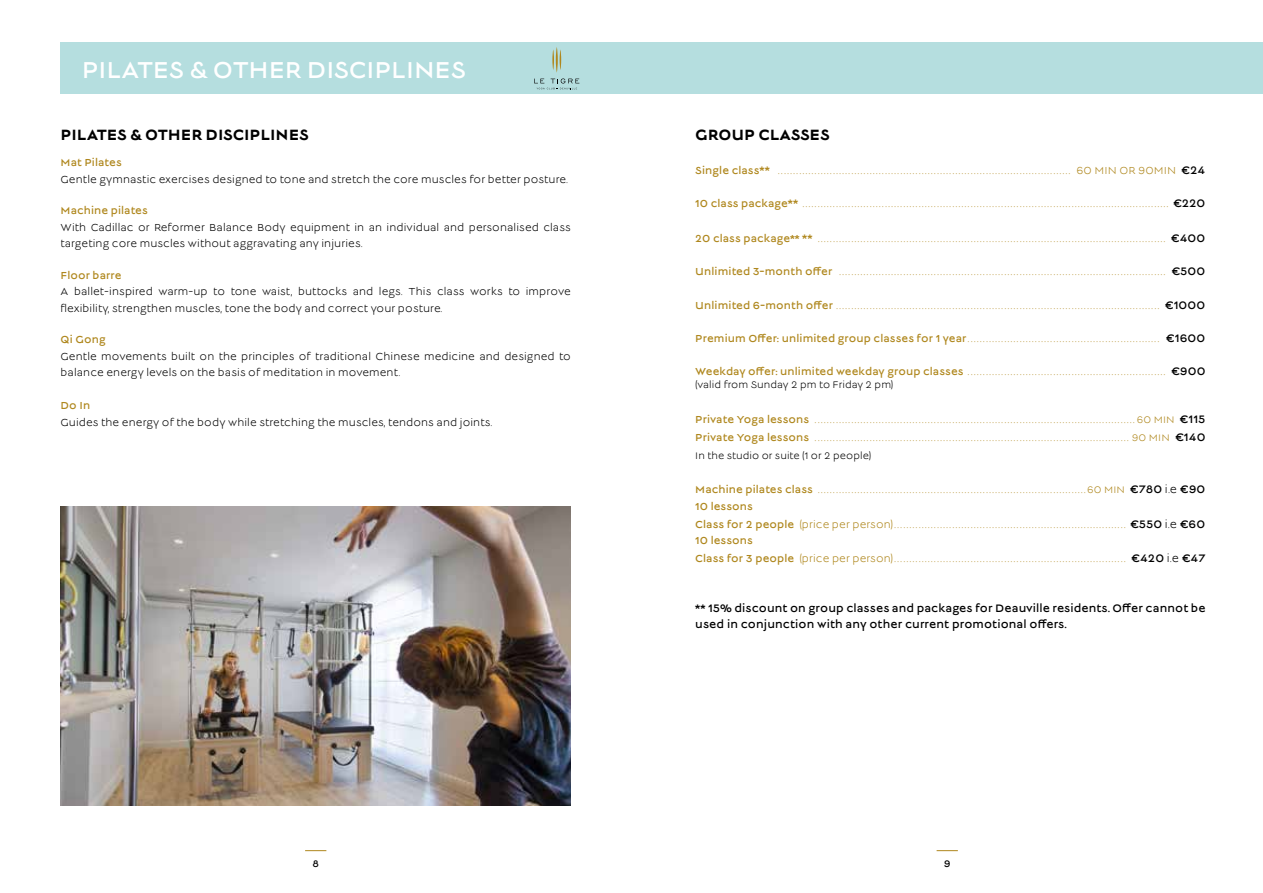
<style>
.page{position:relative;width:1263px;height:893px;background:#fff}
.page>*{position:absolute;margin:0;border:0;box-sizing:border-box;transform-origin:0 0}
.t1{font:25.5px "Lucien";color:#fff}
.t2{font:700 16.5px "Lucien";color:#000}
.t3{font:12px/18px "Lucien";color:#af871d}
.t4{font:12px/16.5px "Lucien";letter-spacing:.01em;color:#000}
.t5{font:11.25px/16.5px "Lucien";letter-spacing:.01em;color:#000}
.t6{font:11.25px "Lucien";letter-spacing:.01em;color:#af871d}
.t7{font:10.5px "Lucien";letter-spacing:.01em;color:#000}
.t8{font:10.5px "Lucien";color:#000}
.s1{font-size:11.25px}
.s2{font-style:inherit}
.s3{color:#000}
.s4{font-size:10.5px}
</style>
<div class="page">
<svg style="left:305px;top:850px;width:21px;height:1px"></svg>
<svg style="left:936px;top:850px;width:22px;height:1px"></svg>
<div style="left:61px;top:43px;width:1202px;height:51px;background:#b5dedf"></div>
<svg style="left:534px;top:79px;width:45px;height:11px"></svg>
<hr style="left:556px;top:47px;width:2px;height:26px;background:#af871d;border-radius:50%">
<svg style="left:560px;top:49px;width:1px;height:21px"></svg>
<hr style="left:552px;top:49px;width:2px;height:21px;background:#af871d;border-radius:50%">
<img style="left:61px;top:506px;width:510px;height:300px">
<h1 class="t1" style="left:82px;top:58px;width:386px">PILATES &amp; OTHER DISCIPLINES</h1>
<h2 class="t2" style="left:61px;top:127px;width:250px">PILATES &amp; OTHER DISCIPLINES</h2>
<p class="t6" style="left:61px;top:158px;width:63px">Mat Pilates</p>
<p class="t5" style="left:61px;top:172px;width:509px">Gentle gymnastic exercises designed to tone and stretch the core muscles for better posture.</p>
<p class="t6" style="left:61px;top:206px;width:89px">Machine pilates</p>
<p class="t5" style="left:61px;top:220px;width:512px">With Cadillac or Reformer Balance Body equipment in an individual and personalised class targeting core muscles without aggravating any injuries.</p>
<p class="t6" style="left:61px;top:270px;width:62px">Floor barre</p>
<p class="t5" style="left:61px;top:284px;width:512px">A ballet-inspired warm-up to tone waist, buttocks and legs. This class works to improve flexibility, strengthen muscles, tone the body and correct your posture.</p>
<p class="t6" style="left:61px;top:335px;width:47px">Qi Gong</p>
<p class="t5" style="left:61px;top:349px;width:512px">Gentle movements built on the principles of traditional Chinese medicine and designed to balance energy levels on the basis of meditation in movement.</p>
<p class="t6" style="left:61px;top:401px;width:31px">Do In</p>
<p class="t5" style="left:61px;top:415px;width:433px">Guides the energy of the body while stretching the muscles, tendons and joints.</p>
<h2 class="t2" style="left:695px;top:127px;width:136px">GROUP CLASSES</h2>
<p class="t3" style="left:695px;top:162px;width:512px"><span class="s1">Single class</span><span class="s2">**</span> ................................................................................................ <span class="s1">60 MIN OR 90MIN</span> <span class="s3">€24</span></p>
<p class="t3" style="left:695px;top:195px;width:512px"><span class="s1">10 class package</span><span class="s2">**</span> ........................................................................................................................ <span class="s3">€220</span></p>
<p class="t3" style="left:695px;top:230px;width:512px"><span class="s1">20 class package**</span> <span class="s2">**</span> .................................................................................................................. <span class="s3">€400</span></p>
<p class="t3" style="left:695px;top:263px;width:512px"><span class="s1">Unlimited 3-month offer</span> ........................................................................................................... <span class="s3">€500</span></p>
<p class="t3" style="left:695px;top:297px;width:512px"><span class="s1">Unlimited 6-month offer</span> .......................................................................................................... <span class="s3">€1000</span></p>
<p class="t3" style="left:695px;top:330px;width:511px"><span class="s1">Premium Offer: unlimited group classes for 1 year</span>............................................................... <span class="s3">€1600</span></p>
<p class="t3" style="left:695px;top:363px;width:512px"><span class="s1">Weekday offer: unlimited weekday group classes</span> ................................................................. <span class="s3">€900</span></p>
<p class="t7" style="left:695px;top:380px;width:200px">(valid from Sunday 2 pm to Friday 2 pm)</p>
<p class="t3" style="left:695px;top:411px;width:512px"><span class="s1">Private Yoga lessons</span> .........................................................................................................<span class="s4">60 MIN</span> <span class="s3">€115<br></span><span class="s1">Private Yoga lessons</span> ....................................................................................................... <span class="s4">90 MIN</span> <span class="s3">€140</span></p>
<p class="t7" style="left:695px;top:451px;width:178px">In the studio or suite (1 or 2 people)</p>
<p class="t3" style="left:695px;top:481px;width:512px"><span class="s1">Machine pilates class</span> ........................................................................................<span class="s4">60 MIN</span> <span class="s3">€780</span> <span class="s3">i.e</span> <span class="s3">€90</span></p>
<p class="t6" style="left:695px;top:501px;width:59px">10 lessons</p>
<p class="t3" style="left:695px;top:516px;width:512px"><span class="s1">Class for 2 people</span> <span class="s1">(price per person)</span>............................................................................ <span class="s3">€550</span> <span class="s3">i.e</span> <span class="s3">€60</span></p>
<p class="t6" style="left:695px;top:535px;width:59px">10 lessons</p>
<p class="t3" style="left:695px;top:550px;width:511px"><span class="s1">Class for 3 people</span> <span class="s1">(price per person)</span>............................................................................ <span class="s3">€420</span> <span class="s3">i.e</span> <span class="s3">€47</span></p>
<p class="t4" style="left:695px;top:600px;width:512px">** 15% discount on group classes and packages for Deauville residents. Offer cannot be used in conjunction with any other current promotional offers.</p>
<p class="t8" style="left:312px;top:859px;width:8px">8</p>
<p class="t8" style="left:944px;top:859px;width:8px">9</p>
</div>
